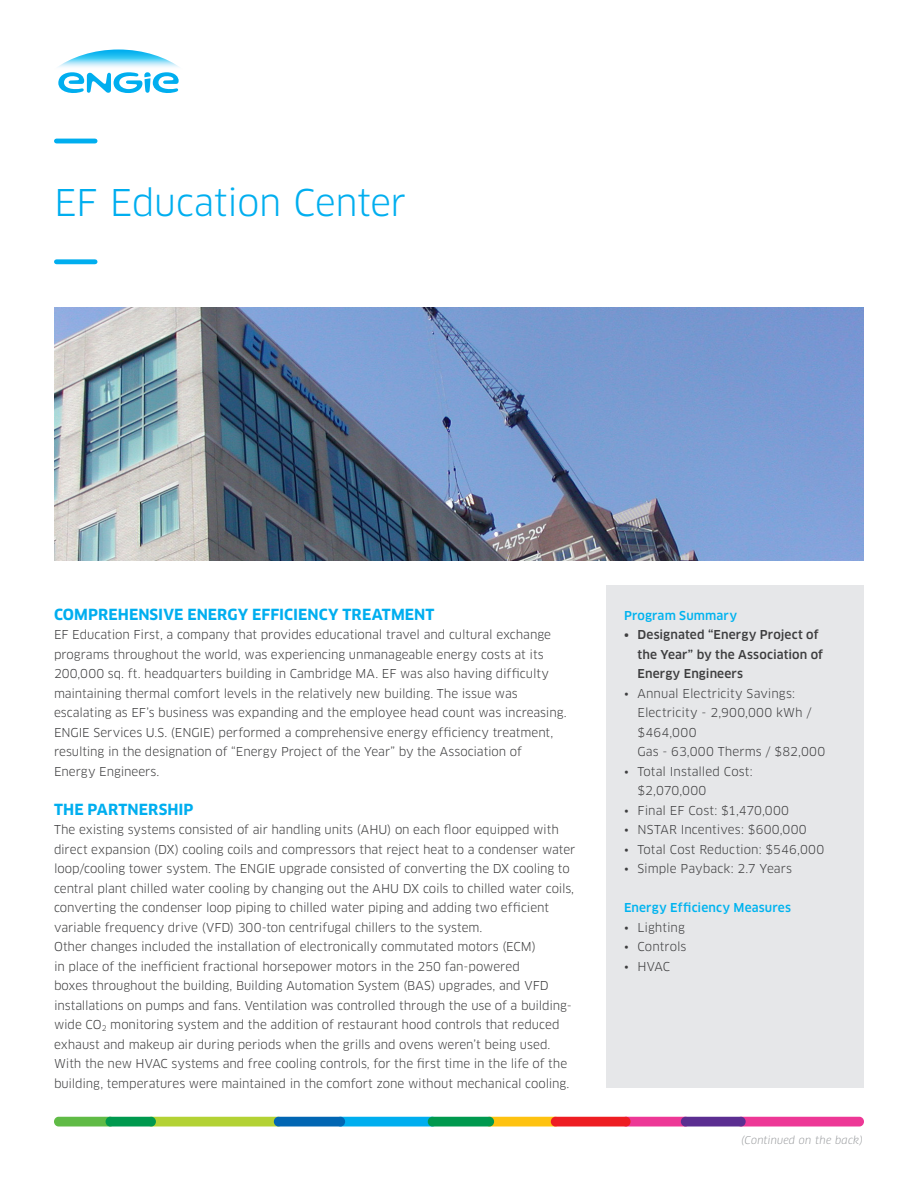
<style>
.page{position:relative;width:918px;height:1188px;background:#fff}
.page>*{position:absolute;margin:0;border:0;box-sizing:border-box;transform-origin:0 0}
.t1{font:36px "Clan OT";letter-spacing:-.01em;color:#00aeef}
.t2{font:700 15px "Clan OT";letter-spacing:.005em;color:#00aeef}
.Body{font:12px/19.5px "Clan OT";letter-spacing:-.005em;color:#3e3e3f}
.t3{font:500 12px/19.5px "Clan OT";letter-spacing:.01em;color:#3e3e3f}
.t4{font:500 12px "Clan OT";letter-spacing:.01em;color:#00b3ef}
.Footer_Date{font:italic 10.5px "Clan OT";letter-spacing:.015em;color:#939598}
</style>
<div class="page">
<svg style="left:58px;top:50px;width:121px;height:43px"></svg>
<img style="left:54px;top:308px;width:810px;height:253px">
<hr style="left:56px;top:139px;width:39px;height:4px;background:#00aeef">
<div style="left:56px;top:259px;width:39px;height:5px;background:#00aeef"></div>
<div style="left:606px;top:585px;width:258px;height:503px;background:#e6e7e9"></div>
<div style="left:736px;top:1117px;width:128px;height:9px;background:#ed3896;border-radius:5px"></div>
<div style="left:621px;top:1117px;width:69px;height:9px;background:#ed3896;border-radius:5px"></div>
<div style="left:485px;top:1117px;width:75px;height:9px;background:#fec210;border-radius:5px"></div>
<div style="left:551px;top:1117px;width:80px;height:9px;background:#ee1d23;border-radius:5px"></div>
<div style="left:336px;top:1117px;width:101px;height:9px;background:#00aeef;border-radius:5px"></div>
<div style="left:147px;top:1117px;width:136px;height:9px;background:#b3d234;border-radius:5px"></div>
<div style="left:54px;top:1117px;width:61px;height:9px;background:#60bb46;border-radius:5px"></div>
<div style="left:428px;top:1117px;width:66px;height:9px;background:#00994e;border-radius:5px"></div>
<div style="left:274px;top:1117px;width:71px;height:9px;background:#0166b3;border-radius:5px"></div>
<div style="left:106px;top:1117px;width:50px;height:9px;background:#00994e;border-radius:5px"></div>
<div style="left:681px;top:1117px;width:65px;height:9px;background:#5b2e91;border-radius:5px"></div>
<h1 class="t1" style="left:54px;top:181px;width:354px">EF Education Center</h1>
<h2 class="t2" style="left:54px;top:605px;width:382px">COMPREHENSIVE ENERGY EFFICIENCY TREATMENT</h2>
<h2 class="Body" style="left:54px;top:625px;width:514px">EF Education First, a company that provides educational travel and cultural exchange programs throughout the world, was experiencing unmanageable energy costs at its 200,000 sq. ft. headquarters building in Cambridge MA. EF was also having difficulty maintaining thermal comfort levels in the relatively new building. The issue was escalating as EF’s business was expanding and the employee head count was increasing.</h2>
<h2 class="Body" style="left:54px;top:722px;width:501px">ENGIE Services U.S. (ENGIE) performed a comprehensive energy efficiency treatment, resulting in the designation of “Energy Project of the Year” by the Association of<br>Energy Engineers.</h2>
<h2 class="t2" style="left:54px;top:800px;width:141px">THE PARTNERSHIP</h2>
<p class="Body" style="left:54px;top:820px;width:523px">The existing systems consisted of air handling units (AHU) on each floor equipped with direct expansion (DX) cooling coils and compressors that reject heat to a condenser water loop/cooling tower system. The ENGIE upgrade consisted of converting the DX cooling to central plant chilled water cooling by changing out the AHU DX coils to chilled water coils, converting the condenser loop piping to chilled water piping and adding two efficient variable frequency drive (VFD) 300-ton centrifugal chillers to the system.</p>
<p class="Body" style="left:54px;top:937px;width:519px">Other changes included the installation of electronically commutated motors (ECM)<br>in place of the inefficient fractional horsepower motors in the 250 fan-powered<br>boxes throughout the building, Building Automation System (BAS) upgrades, and VFD installations on pumps and fans. Ventilation was controlled through the use of a building&shy;wide CO<sub>2</sub> monitoring system and the addition of restaurant hood controls that reduced exhaust and makeup air during periods when the grills and ovens weren’t being used.<br>With the new HVAC systems and free cooling controls, for the first time in the life of the building, temperatures were maintained in the comfort zone without mechanical cooling.</p>
<h3 class="t4" style="left:624px;top:608px;width:115px">Program Summary</h3>
<p class="t3" style="left:638px;top:625px;width:187px;text-indent:-14px">• Designated “Energy Project of the Year” by the Association of<br>Energy Engineers</p>
<p class="Body" style="left:638px;top:683px;width:189px;text-indent:-14px">• Annual Electricity Savings:<br>Electricity - 2,900,000 kWh / $464,000<br>Gas - 63,000 Therms / $82,000</p>
<p class="Body" style="left:638px;top:761px;width:117px;text-indent:-14px">• Total Installed Cost: $2,070,000</p>
<p class="Body" style="left:624px;top:800px;width:167px">• Final EF Cost: $1,470,000</p>
<p class="Body" style="left:624px;top:820px;width:184px">• NSTAR Incentives: $600,000</p>
<p class="Body" style="left:624px;top:839px;width:202px">• Total Cost Reduction: $546,000</p>
<p class="Body" style="left:624px;top:859px;width:170px">• Simple Payback: 2.7 Years</p>
<h3 class="t4" style="left:624px;top:901px;width:168px">Energy Efficiency Measures</h3>
<p class="Body" style="left:624px;top:917px;width:62px">• Lighting</p>
<p class="Body" style="left:624px;top:937px;width:64px">• Controls</p>
<p class="Body" style="left:624px;top:956px;width:48px">• HVAC</p>
<p class="Footer_Date" style="left:741px;top:1134px;width:123px">(Continued on the back)</p>
</div>
